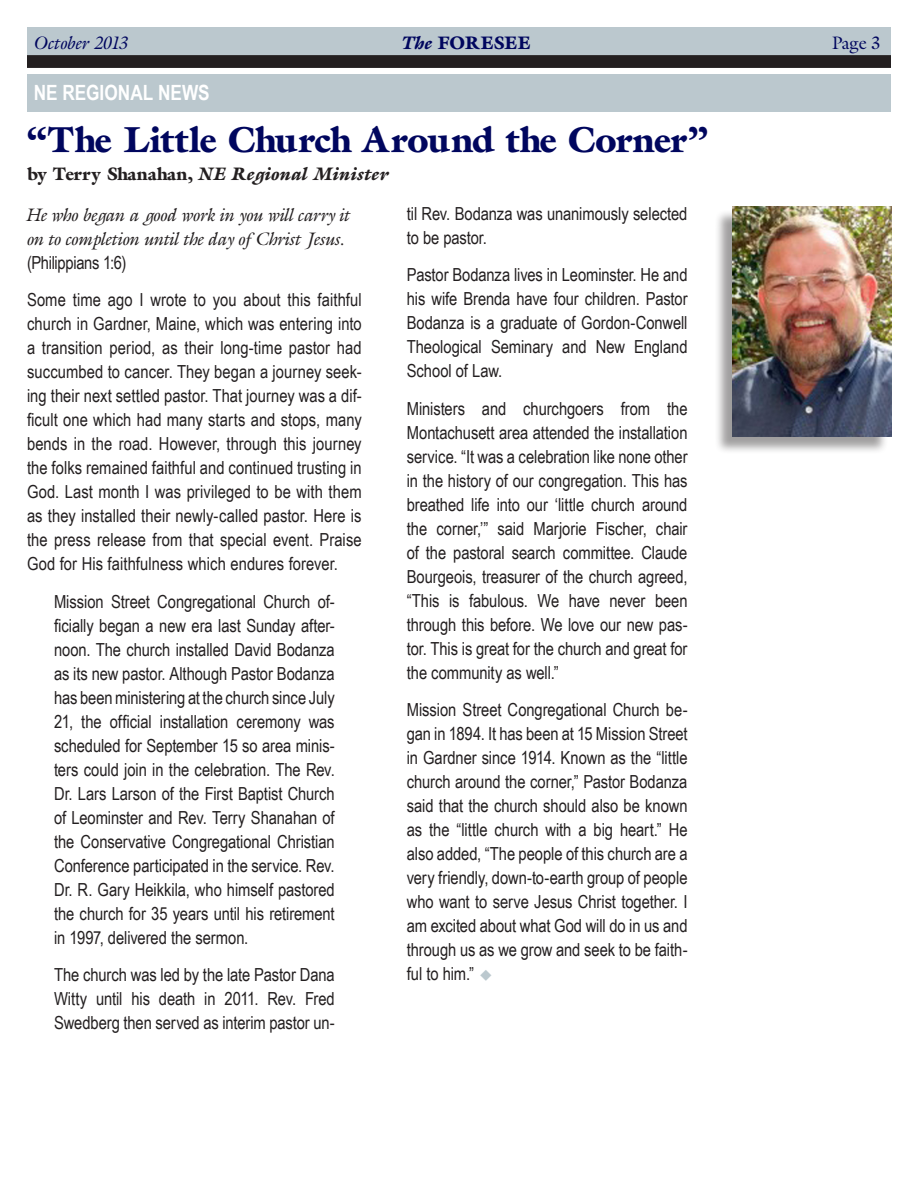
<style>
.page{position:relative;width:918px;height:1188px;background:#fff}
.page>*{position:absolute;margin:0;border:0;box-sizing:border-box;transform-origin:0 0}
.Headlines{font:700 36px "Acanthus Black S Si";color:#00065e}
.Features{font:700 21px "Arial Narrow";color:#fff}
.Body_Indent{font:18px/24px "Arial Narrow";letter-spacing:-.005em;color:#231f20;text-align:justify}
.Body_Text{font:18px/24px "Arial Narrow";letter-spacing:.005em;color:#231f20;text-align:justify}
.Body_Text-2{font:italic 18px/24px "Acanthus S Si";letter-spacing:-.01em;color:#231f20}
.By_LIne{font:italic 18px "Acanthus Black S Si";letter-spacing:.005em;color:#231f20}
.t1{font:18px "Acanthus Black S Si";letter-spacing:-.01em;color:#00065e}
.t2{font:italic 18px "Acanthus S Si";letter-spacing:.005em;color:#00065e}
.t3{font:18px "Acanthus S Si";color:#00065e}
.s1{font-style:italic}
.s2{font-weight:700;font-style:normal}
.s3{font-family:"Arial Narrow";font-style:normal}
</style>
<div class="page">
<div style="left:27px;top:27px;width:864px;height:29px;background:#bbc8ce"></div>
<div style="left:27px;top:56px;width:864px;height:12px;background:#231f20"></div>
<div style="left:27px;top:74px;width:864px;height:38px;background:#bbc8ce"></div>
<div style="left:714px;top:209px;width:174px;height:246px;background:#231f20;opacity:.43"></div>
<img style="left:733px;top:207px;width:158px;height:229px">
<p class="t2" style="left:35px;top:31px;width:95px">October 2013</p>
<p class="t1" style="left:403px;top:31px;width:129px"><span class="s1">The</span> FORESEE</p>
<p class="t1" style="left:417px;top:31px;width:101px">The Foresee</p>
<p class="t3" style="left:832px;top:31px;width:50px">Page 3</p>
<p class="t2" style="left:120px;top:31px;width:10px">2</p>
<p class="Features" style="left:34px;top:77px;width:178px">NE REGIONAL NEWS</p>
<p class="Headlines" style="left:27px;top:117px;width:682px">“The Little Church Around the Corner”</p>
<p class="By_LIne" style="left:27px;top:163px;width:364px"><span class="s2">by Terry Shanahan,</span> NE Regional Minister</p>
<p class="Body_Text-2" style="left:27px;top:203px;width:325px">He who began a good work in you will carry it on to completion until the day of Christ Jesus. <span class="s3">(Philippians 1:6)</span></p>
<p class="Body_Text" style="left:27px;top:287px;width:336px">Some time ago I wrote to you about this faithful church in Gardner, Maine, which was entering into a transition period, as their long-time pastor had succumbed to cancer. They began a journey seek&shy;ing their next settled pastor. That journey was a dif&shy;ficult one which had many starts and stops, many bends in the road. However, through this journey the folks remained faithful and continued trusting in God. Last month I was privileged to be with them as they installed their newly-called pastor. Here is the press release from that special event. Praise God for His faithfulness which endures forever.</p>
<p class="Body_Indent" style="left:54px;top:589px;width:282px">Mission Street Congregational Church of&shy;ficially began a new era last Sunday after&shy;noon. The church installed David Bodanza as its new pastor. Although Pastor Bodanza has been ministering at the church since July 21, the official installation ceremony was scheduled for September 15 so area minis&shy;ters could join in the celebration. The Rev.<br>Dr. Lars Larson of the First Baptist Church of Leominster and Rev. Terry Shanahan of the Conservative Congregational Christian Conference participated in the service. Rev.<br>Dr. R. Gary Heikkila, who himself pastored the church for 35 years until his retirement in 1997, delivered the sermon.</p>
<p class="Body_Indent" style="left:54px;top:962px;width:282px">The church was led by the late Pastor Dana Witty until his death in 2011. Rev. Fred Swedberg then served as interim pastor un-</p>
<p class="Body_Indent" style="left:407px;top:201px;width:282px">til Rev. Bodanza was unanimously selected to be pastor.</p>
<p class="Body_Indent" style="left:407px;top:262px;width:282px">Pastor Bodanza lives in Leominster. He and his wife Brenda have four children. Pastor Bodanza is a graduate of Gordon-Conwell Theological Seminary and New England School of Law.</p>
<p class="Body_Indent" style="left:407px;top:396px;width:282px">Ministers and churchgoers from the Montachusett area attended the installation service. “It was a celebration like none other in the history of our congregation. This has breathed life into our ‘little church around the corner,’” said Marjorie Fischer, chair of the pastoral search committee. Claude Bourgeois, treasurer of the church agreed, “This is fabulous. We have never been through this before. We love our new pas&shy;tor. This is great for the church and great for the community as well.”</p>
<p class="Body_Indent" style="left:407px;top:697px;width:282px">Mission Street Congregational Church be&shy;gan in 1894. It has been at 15 Mission Street in Gardner since 1914. Known as the “little church around the corner,” Pastor Bodanza said that the church should also be known as the “little church with a big heart.” He also added, “The people of this church are a very friendly, down-to-earth group of people who want to serve Jesus Christ together. I am excited about what God will do in us and through us as we grow and seek to be faith&shy;ful to him.”</p>
</div>
